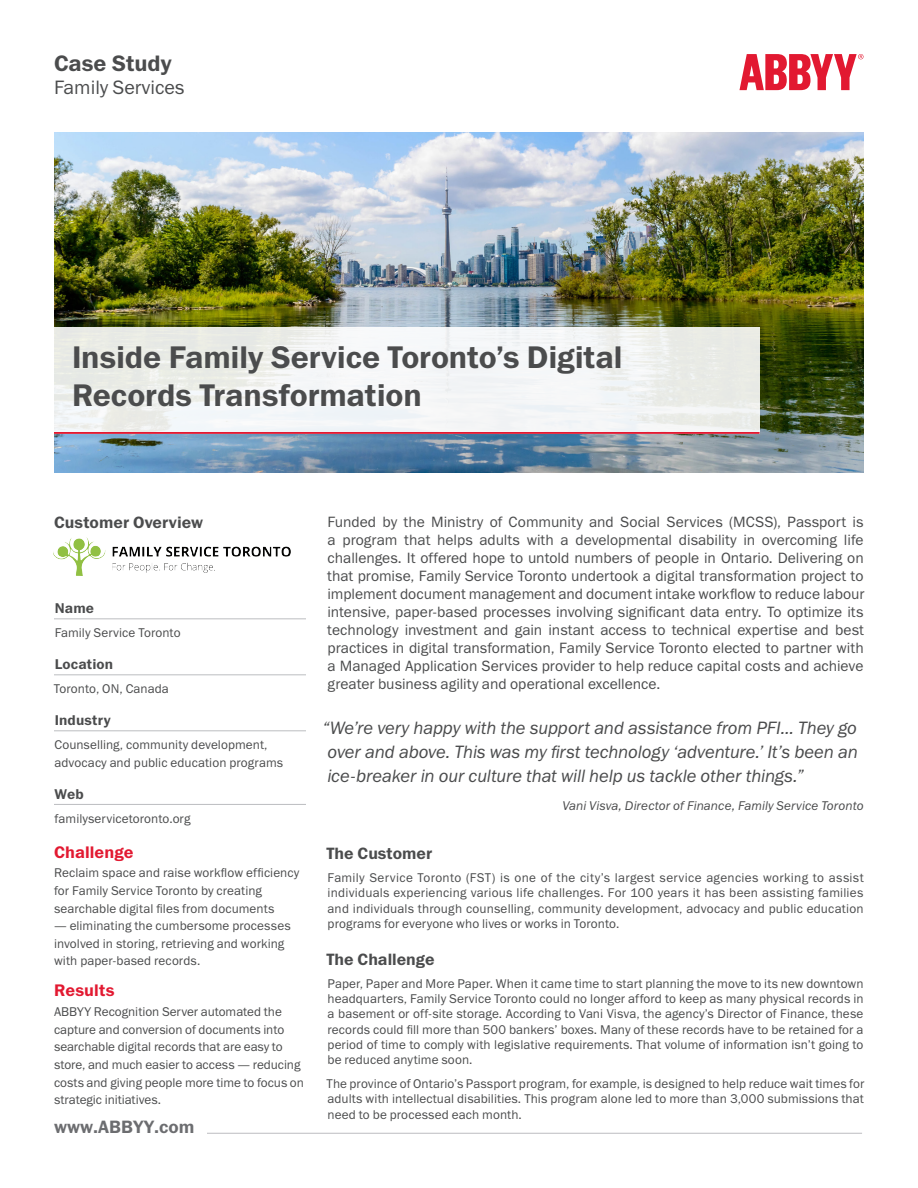
<style>
.page{position:relative;width:918px;height:1188px;background:#fff}
.page>*{position:absolute;margin:0;border:0;box-sizing:border-box;transform-origin:0 0}
.Intro_Head{font:31.5px/37.8px "Franklin Gothic Demi ITC";letter-spacing:-.005em;color:#4b4c4d}
.Tagline{font:22.5px "Franklin Gothic Demi ITC";color:#4b4c4d}
.Tagline-2{font:19.5px "Franklin Gothic Book ITC";color:#4b4c4d}
.Citation{font:italic 18px/24px "Franklin Gothic Book ITC";letter-spacing:-.005em;color:#4b4c4d;text-align:justify}
.t1{font:18px "Franklin Gothic Demi ITC";color:#6c6d70}
.Sidebar_H2_Red{font:16.8px "Franklin Gothic Demi ITC";letter-spacing:.005em;color:#e21931}
.Sidebar_H2{font:16.5px "Franklin Gothic Demi ITC";color:#4b4c4d}
.Intro_Small{font:15px/18px "Franklin Gothic Book ITC";color:#4b4c4d;text-align:justify}
.Sidebar_H3{font:14.25px "Franklin Gothic Demi ITC";letter-spacing:.01em;color:#4b4c4d}
.Body{font:12.75px/15.3px "Franklin Gothic Book ITC";letter-spacing:.005em;color:#4b4c4d;text-align:justify}
.Sidebar_Body{font:12.75px/17.7px "Franklin Gothic Book ITC";letter-spacing:.005em;color:#4b4c4d}
.Citation_Signature{font:italic 12.75px "Franklin Gothic Book ITC";letter-spacing:.01em;color:#4b4c4d}
</style>
<div class="page">
<hr style="left:207px;top:1133px;width:655px;height:1px;background:#bcbdc0">
<svg style="left:740px;top:54px;width:123px;height:36px"></svg>
<img style="left:54px;top:132px;width:810px;height:340px">
<div style="left:54px;top:327px;width:706px;height:106px;background:linear-gradient(to right,#eff1ef,#f1f3f3)"></div>
<hr style="left:54px;top:432px;width:706px;height:2px;background:#e21931">
<img style="left:54px;top:538px;width:236px;height:37px">
<hr style="left:54px;top:618px;width:252px;height:1px;background:#bcbdc0">
<hr style="left:54px;top:674px;width:252px;height:1px;background:#bcbdc0">
<hr style="left:54px;top:730px;width:252px;height:1px;background:#bcbdc0">
<hr style="left:54px;top:804px;width:252px;height:1px;background:#bcbdc0">
<p class="Tagline" style="left:54px;top:50px;width:119px">Case Study</p>
<p class="Tagline-2" style="left:54px;top:74px;width:132px">Family Services</p>
<p class="Intro_Head" style="left:72px;top:339px;width:552px">Inside Family Service Toronto’s Digital<br>Records Transformation</p>
<p class="Sidebar_H2" style="left:54px;top:512px;width:151px">Customer Overview</p>
<p class="Sidebar_H3" style="left:55px;top:600px;width:41px">Name</p>
<p class="Sidebar_Body" style="left:55px;top:624px;width:127px">Family Service Toronto</p>
<p class="Sidebar_H3" style="left:55px;top:656px;width:60px">Location</p>
<p class="Sidebar_Body" style="left:54px;top:680px;width:116px">Toronto, ON, Canada</p>
<p class="Sidebar_H3" style="left:55px;top:712px;width:57px">Industry</p>
<p class="Sidebar_Body" style="left:54px;top:736px;width:230px">Counselling, community development, advocacy and public education programs</p>
<p class="Sidebar_H3" style="left:55px;top:785px;width:31px">Web</p>
<p class="Sidebar_Body" style="left:55px;top:809px;width:137px">familyservicetoronto.org</p>
<p class="Sidebar_H2_Red" style="left:54px;top:842px;width:81px">Challenge</p>
<p class="Sidebar_Body" style="left:54px;top:864px;width:247px">Reclaim space and raise workflow efficiency for Family Service Toronto by creating searchable digital files from documents</p>
<p class="Sidebar_Body" style="left:54px;top:917px;width:238px">— eliminating the cumbersome processes involved in storing, retrieving and working with paper-based records.</p>
<p class="Sidebar_H2_Red" style="left:54px;top:980px;width:62px">Results</p>
<p class="Sidebar_Body" style="left:54px;top:1003px;width:251px">ABBYY Recognition Server automated the capture and conversion of documents into searchable digital records that are easy to store, and much easier to access — reducing costs and giving people more time to focus on strategic initiatives.</p>
<h3 class="t1" style="left:54px;top:1116px;width:142px">www.ABBYY.com</h3>
<p class="Intro_Small" style="left:327px;top:512px;width:539px">Funded by the Ministry of Community and Social Services (MCSS), Passport is a program that helps adults with a developmental disability in overcoming life challenges. It offered hope to untold numbers of people in Ontario. Delivering on that promise, Family Service Toronto undertook a digital transformation project to implement document management and document intake workflow to reduce labour intensive, paper-based processes involving significant data entry. To optimize its technology investment and gain instant access to technical expertise and best practices in digital transformation, Family Service Toronto elected to partner with a Managed Application Services provider to help reduce capital costs and achieve greater business agility and operational excellence.</p>
<p class="Citation" style="left:322px;top:716px;width:537px">“We’re very happy with the support and assistance from PFI... They go over and above. This was my first technology ‘adventure.’ It’s been an ice-breaker in our culture that will help us tackle other things.”</p>
<p class="Citation_Signature" style="left:562px;top:798px;width:303px">Vani Visva, Director of Finance, Family Service Toronto</p>
<h2 class="Sidebar_H2" style="left:326px;top:844px;width:107px">The Customer</h2>
<p class="Body" style="left:327px;top:870px;width:538px">Family Service Toronto (FST) is one of the city’s largest service agencies working to assist individuals experiencing various life challenges. For 100 years it has been assisting families and individuals through counselling, community development, advocacy and public education programs for everyone who lives or works in Toronto.</p>
<h2 class="Sidebar_H2" style="left:326px;top:949px;width:110px">The Challenge</h2>
<p class="Body" style="left:327px;top:976px;width:538px">Paper, Paper and More Paper. When it came time to start planning the move to its new downtown headquarters, Family Service Toronto could no longer afford to keep as many physical records in a basement or off-site storage. According to Vani Visva, the agency’s Director of Finance, these records could fill more than 500 bankers’ boxes. Many of these records have to be retained for a period of time to comply with legislative requirements. That volume of information isn’t going to be reduced anytime soon.</p>
<p class="Body" style="left:327px;top:1076px;width:539px">The province of Ontario’s Passport program, for example, is designed to help reduce wait times for adults with intellectual disabilities. This program alone led to more than 3,000 submissions that need to be processed each month.</p>
</div>
